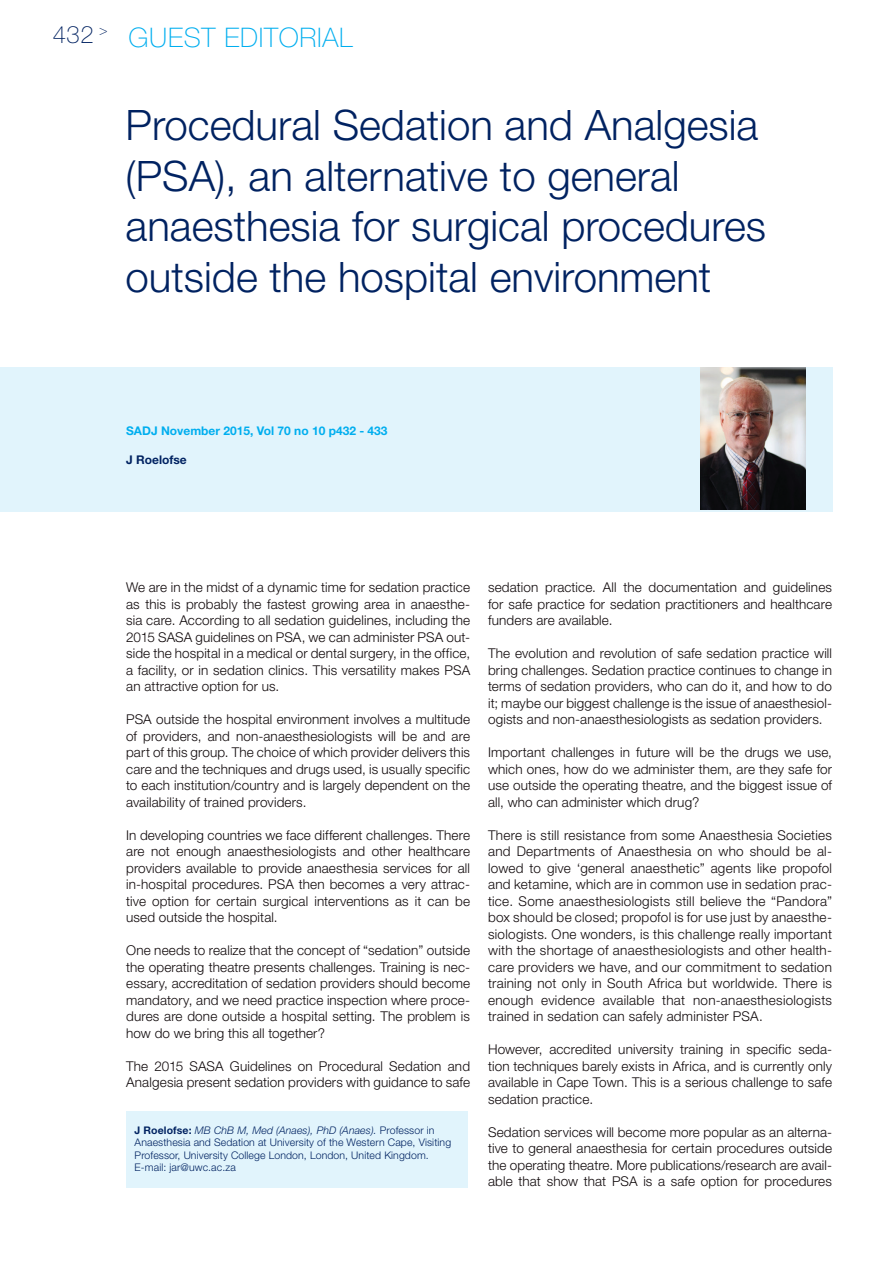
<style>
.page{position:relative;width:893px;height:1263px;background:#fff}
.page>*{position:absolute;margin:0;border:0;box-sizing:border-box;transform-origin:0 0}
.t1{font:300 42px/50.4px "Helvetica Neue LT Std";color:#002261}
.t2{font:100 27px "Helvetica Neue LT Std";letter-spacing:.025em;color:#00aeef}
.t3{font:300 13.5px/16.5px "Helvetica Neue LT Std";letter-spacing:.01em;color:#110a0c;text-align:justify}
.t4{font:700 12px "Helvetica Neue LT Std";color:#00aeef}
.t5{font:700 12px "Helvetica Neue LT Std";color:#002261}
.t6{font:300 10.5px/12.6px "Helvetica Neue LT Std";letter-spacing:.01em;color:#002261}
.s1{font-size:24px;color:#002261}
.s2{font-weight:700}
.s3{font-style:italic}
</style>
<div class="page">
<div style="left:0;top:367px;width:832px;height:145px;background:#e1f4fc"></div>
<img style="left:701px;top:367px;width:104px;height:143px">
<div style="left:126px;top:1111px;width:342px;height:77px;background:#e1f4fc"></div>
<h2 class="t2" style="left:53px;top:22px;width:293px"><span class="s1">432</span> <sup>&gt;</sup> GUEST EDITORIAL</h2>
<h1 class="t1" style="left:126px;top:99px;width:642px">Procedural Sedation and Analgesia (PSA), an alternative to general anaesthesia for surgical procedures outside the hospital environment</h1>
<p class="t4" style="left:126px;top:423px;width:263px">SADJ November 2015, Vol 70 no 10 p432 - 433</p>
<p class="t5" style="left:126px;top:452px;width:62px">J Roelofse</p>
<p class="t3" style="left:126px;top:579px;width:345px">We are in the midst of a dynamic time for sedation practice as this is probably the fastest growing area in anaesthe&shy;sia care. According to all sedation guidelines, including the 2015 SASA guidelines on PSA, we can administer PSA out&shy;side the hospital in a medical or dental surgery, in the office, a facility, or in sedation clinics. This versatility makes PSA an attractive option for us.</p>
<p class="t3" style="left:126px;top:711px;width:345px">PSA outside the hospital environment involves a multitude of providers, and non-anaesthesiologists will be and are part of this group. The choice of which provider delivers this care and the techniques and drugs used, is usually specific to each institution/country and is largely dependent on the availability of trained providers.</p>
<p class="t3" style="left:126px;top:826px;width:345px">In developing countries we face different challenges. There are not enough anaesthesiologists and other healthcare providers available to provide anaesthesia services for all in-hospital procedures. PSA then becomes a very attrac&shy;tive option for certain surgical interventions as it can be used outside the hospital.</p>
<p class="t3" style="left:126px;top:942px;width:345px">One needs to realize that the concept of “sedation” outside the operating theatre presents challenges. Training is nec&shy;essary, accreditation of sedation providers should become mandatory, and we need practice inspection where proce&shy;dures are done outside a hospital setting. The problem is how do we bring this all together?</p>
<p class="t3" style="left:126px;top:1057px;width:345px">The 2015 SASA Guidelines on Procedural Sedation and<br>Analgesia present sedation providers with guidance to safe</p>
<p class="t6" style="left:135px;top:1123px;width:318px"><span class="s2">J Roelofse:</span> <span class="s3">MB ChB M, Med (Anaes), PhD (Anaes).</span> Professor in Anaesthesia and Sedation at University of the Western Cape, Visiting Professor, University College London, London, United Kingdom.<br>E-mail: jar@uwc.ac.za</p>
<p class="t3" style="left:488px;top:579px;width:345px">sedation practice. All the documentation and guidelines for safe practice for sedation practitioners and healthcare funders are available.</p>
<p class="t3" style="left:488px;top:645px;width:345px">The evolution and revolution of safe sedation practice will bring challenges. Sedation practice continues to change in terms of sedation providers, who can do it, and how to do it; maybe our biggest challenge is the issue of anaesthesiol&shy;ogists and non-anaesthesiologists as sedation providers.</p>
<p class="t3" style="left:488px;top:744px;width:345px">Important challenges in future will be the drugs we use, which ones, how do we administer them, are they safe for use outside the operating theatre, and the biggest issue of all, who can administer which drug?</p>
<p class="t3" style="left:488px;top:826px;width:345px">There is still resistance from some Anaesthesia Societies and Departments of Anaesthesia on who should be al&shy;lowed to give ‘general anaesthetic” agents like propofol and ketamine, which are in common use in sedation prac&shy;tice. Some anaesthesiologists still believe the “Pandora” box should be closed; propofol is for use just by anaesthe&shy;siologists. One wonders, is this challenge really important with the shortage of anaesthesiologists and other health&shy;care providers we have, and our commitment to sedation training not only in South Africa but worldwide. There is enough evidence available that non-anaesthesiologists trained in sedation can safely administer PSA.</p>
<p class="t3" style="left:488px;top:1041px;width:345px">However, accredited university training in specific seda&shy;tion techniques barely exists in Africa, and is currently only available in Cape Town. This is a serious challenge to safe sedation practice.</p>
<p class="t3" style="left:488px;top:1123px;width:345px">Sedation services will become more popular as an alterna&shy;tive to general anaesthesia for certain procedures outside the operating theatre. More publications/research are avail&shy;able that show that PSA is a safe option for procedures</p>
</div>
